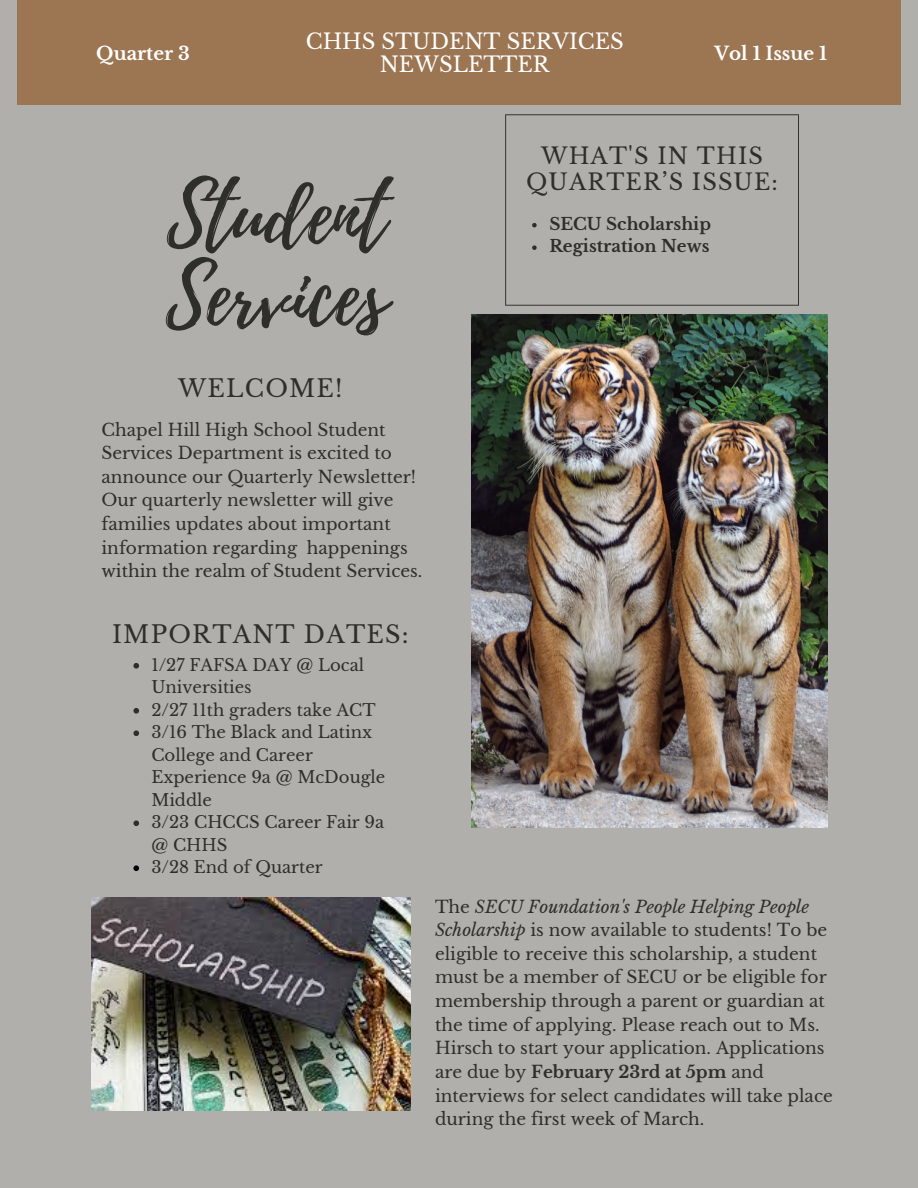
<style>
.page{position:relative;width:918px;height:1188px;background:#b1afac}
.page>*{position:absolute;margin:0;border:0;box-sizing:border-box;transform-origin:0 0}
.t1{font:81.9px "Playlist Script";color:#2e2e2a}
.t2{font:24px "Libre Baskerville";letter-spacing:.05em;color:#2e2e2a}
.t3{font:22.5px "Libre Baskerville";letter-spacing:.05em;color:#2e2e2a}
.t4{font:21.15px/23.2px "Libre Baskerville";color:#fff;text-align:center}
.t5{font:700 18.3px "Libre Baskerville";color:#fff}
.t6{font:16.95px/23.7px "Libre Baskerville";color:#2e2e2a}
.t7{font:700 16.8px "Libre Baskerville";color:#2e2e2a}
.t8{font:16.5px/22.5px "Libre Baskerville";color:#2e2e2a}
.s1{font-style:italic}
.s2{font-weight:700}
</style>
<div class="page">
<div style="left:17px;top:0;width:883px;height:105px;background:#9c7652"></div>
<img style="left:472px;top:315px;width:355px;height:513px">
<svg style="left:505px;top:114px;width:294px;height:192px"></svg>
<img style="left:92px;top:897px;width:318px;height:213px">
<svg style="left:532px;top:223px;width:5px;height:4px"></svg>
<svg style="left:532px;top:245px;width:5px;height:5px"></svg>
<svg style="left:133px;top:663px;width:6px;height:6px"></svg>
<svg style="left:133px;top:708px;width:6px;height:6px"></svg>
<svg style="left:133px;top:730px;width:6px;height:6px"></svg>
<svg style="left:133px;top:820px;width:6px;height:6px"></svg>
<svg style="left:133px;top:865px;width:6px;height:6px"></svg>
<p class="t4" style="left:306px;top:30px;width:320px">CHHS STUDENT SERVICES<br>NEWSLETTER</p>
<p class="t5" style="left:96px;top:42px;width:95px">Quarter 3</p>
<p class="t5" style="left:714px;top:42px;width:114px">Vol 1 Issue 1</p>
<p class="t1" style="left:167px;top:156px;width:221px">Student</p>
<p class="t1" style="left:166px;top:238px;width:223px">Services</p>
<p class="t2" style="left:178px;top:373px;width:166px">WELCOME!</p>
<p class="t6" style="left:102px;top:418px;width:322px">Chapel Hill High School Student Services Department is excited to announce our Quarterly Newsletter!<br>Our quarterly newsletter will give families updates about important information regarding happenings within the realm of Student Services.</p>
<p class="t3" style="left:541px;top:142px;width:223px">WHAT'S IN THIS</p>
<p class="t3" style="left:526px;top:168px;width:253px">QUARTER’S ISSUE:</p>
<p class="t7" style="left:549px;top:213px;width:163px">SECU Scholarship</p>
<p class="t7" style="left:549px;top:236px;width:162px">Registration News</p>
<p class="t2" style="left:112px;top:620px;width:298px">IMPORTANT DATES:</p>
<p class="t8" style="left:151px;top:654px;width:214px">1/27 FAFSA DAY @ Local<br>Universities</p>
<p class="t8" style="left:151px;top:699px;width:226px">2/27 11th graders take ACT</p>
<p class="t8" style="left:151px;top:721px;width:236px">3/16 The Black and Latinx<br>College and Career<br>Experience 9a @ McDougle<br>Middle</p>
<p class="t8" style="left:151px;top:811px;width:234px">3/23 CHCCS Career Fair 9a @ CHHS</p>
<p class="t8" style="left:151px;top:856px;width:173px">3/28 End of Quarter</p>
<p class="t6" style="left:435px;top:895px;width:399px">The <span class="s1">SECU Foundation's People Helping People Scholarship</span> is now available to students! To be eligible to receive this scholarship, a student must be a member of SECU or be eligible for membership through a parent or guardian at the time of applying. Please reach out to Ms.<br>Hirsch to start your application. Applications are due by <span class="s2">February 23rd at 5pm</span> and interviews for select candidates will take place during the first week of March.</p>
</div>
